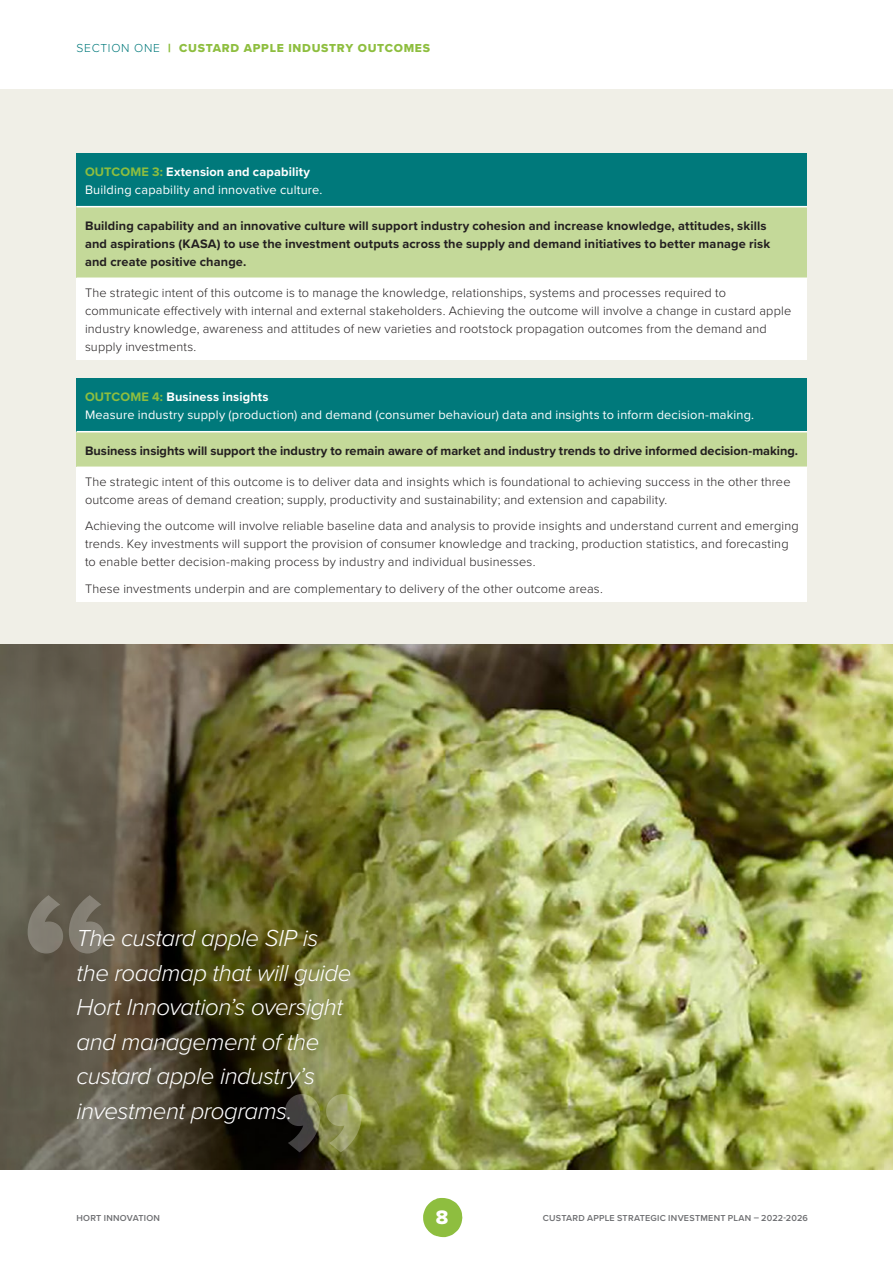
<style>
.page{position:relative;width:893px;height:1263px;background:#fff}
.page>*{position:absolute;margin:0;border:0;box-sizing:border-box;transform-origin:0 0}
.t1{font:italic 300 24px/34.5px "Proxima Nova";letter-spacing:-.02em;color:#fff}
.t2{font:20.25px "Proxima Nova Extrabld";color:#fff}
.t3{font:300 12.75px/18px "Proxima Nova";letter-spacing:.01em;color:#231f20}
.t4{font:700 12.75px/18px "Proxima Nova";letter-spacing:.01em;color:#231f20}
.t5{font:12.75px/18px "Proxima Nova";letter-spacing:.015em;color:#fff}
.t6{font:12px "Proxima Nova Extrabld";letter-spacing:.06em;color:#8ebe3f}
.t7{font:600 9px "Proxima Nova";letter-spacing:.025em;color:#6d6e71}
.s1{font-family:"Proxima Nova";font-weight:300;color:#00797b}
.s2{font-family:"Proxima Nova";font-weight:900}
.s3{font-weight:700;color:#8ebe3f}
.s4{font-weight:700}
</style>
<div class="page">
<div style="left:0;top:89px;width:893px;height:1080px;background:#f0efe7"></div>
<img style="left:480px;top:644px;width:413px;height:525px">
<svg style="left:0;top:644px;width:480px;height:525px;background:#69673e"></svg>
<svg style="left:28px;top:895px;width:76px;height:58px;background:#767064"></svg>
<svg style="left:285px;top:1094px;width:77px;height:58px;background:#6f7149"></svg>
<div style="left:77px;top:153px;width:730px;height:54px;background:#00797b"></div>
<div style="left:77px;top:207px;width:730px;height:71px;background:#c4d999"></div>
<div style="left:77px;top:278px;width:730px;height:81px;background:#fff"></div>
<hr style="left:77px;top:206px;width:730px;height:1px;background:#fff">
<hr style="left:77px;top:277px;width:730px;height:2px;background:#fff">
<div style="left:77px;top:378px;width:730px;height:54px;background:#00797b"></div>
<div style="left:77px;top:432px;width:730px;height:35px;background:#c4d999"></div>
<div style="left:77px;top:467px;width:730px;height:134px;background:#fff"></div>
<hr style="left:77px;top:431px;width:730px;height:1px;background:#fff">
<hr style="left:77px;top:466px;width:730px;height:2px;background:#fff">
<svg style="left:423px;top:1198px;width:39px;height:39px"></svg>
<p class="t6" style="left:77px;top:39px;width:355px"><span class="s1">SECTION ONE</span> <span class="s2">|</span> CUSTARD APPLE INDUSTRY OUTCOMES</p>
<p class="t5" style="left:85px;top:162px;width:239px"><span class="s3">OUTCOME 3:</span> <span class="s4">Extension and capability<br></span>Building capability and innovative culture.</p>
<p class="t4" style="left:85px;top:216px;width:687px">Building capability and an innovative culture will support industry cohesion and increase knowledge, attitudes, skills and aspirations (KASA) to use the investment outputs across the supply and demand initiatives to better manage risk and create positive change.</p>
<p class="t3" style="left:85px;top:283px;width:708px">The strategic intent of this outcome is to manage the knowledge, relationships, systems and processes required to communicate effectively with internal and external stakeholders. Achieving the outcome will involve a change in custard apple industry knowledge, awareness and attitudes of new varieties and rootstock propagation outcomes from the demand and supply investments.</p>
<p class="t5" style="left:85px;top:387px;width:671px"><span class="s3">OUTCOME 4:</span> <span class="s4">Business insights<br></span>Measure industry supply (production) and demand (consumer behaviour) data and insights to inform decision-making.</p>
<p class="t4" style="left:85px;top:441px;width:715px">Business insights will support the industry to remain aware of market and industry trends to drive informed decision-making.</p>
<p class="t3" style="left:85px;top:472px;width:707px">The strategic intent of this outcome is to deliver data and insights which is foundational to achieving success in the other three outcome areas of demand creation; supply, productivity and sustainability; and extension and capability.</p>
<p class="t3" style="left:85px;top:516px;width:715px">Achieving the outcome will involve reliable baseline data and analysis to provide insights and understand current and emerging trends. Key investments will support the provision of consumer knowledge and tracking, production statistics, and forecasting to enable better decision-making process by industry and individual businesses.</p>
<p class="t3" style="left:85px;top:579px;width:519px">These investments underpin and are complementary to delivery of the other outcome areas.</p>
<h1 class="t1" style="left:77px;top:920px;width:276px">The custard apple SIP is the roadmap that will guide<br>Hort Innovation’s oversight and management of the custard apple industry’s investment programs.</h1>
<p class="t7" style="left:77px;top:1212px;width:85px">HORT INNOVATION</p>
<h2 class="t2" style="left:436px;top:1202px;width:14px">8</h2>
<p class="t7" style="left:543px;top:1212px;width:267px">CUSTARD APPLE STRATEGIC INVESTMENT PLAN – 2022-2026</p>
</div>
